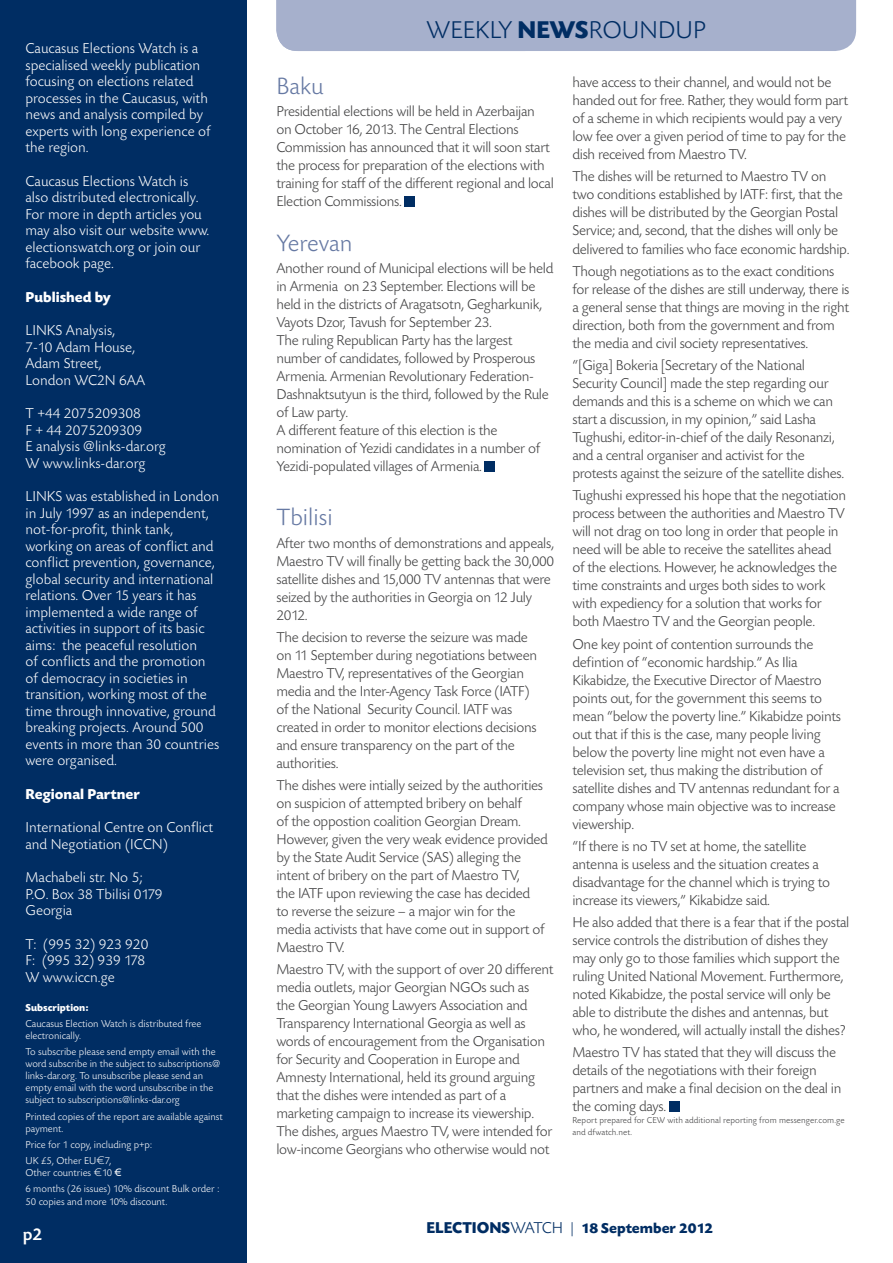
<style>
.page{position:relative;width:893px;height:1263px;background:#fff}
.page>*{position:absolute;margin:0;border:0;box-sizing:border-box;transform-origin:0 0}
.t1{font:300 25.5px "Today CP";color:#002d63}
.t2{font:300 24.75px "Today CP";color:#6679a3}
.t3{font:500 18px "Today CP";color:#fff}
.t4{font:300 15px/18px "Today CP";letter-spacing:-.02em;color:#414142}
.t5{font:300 15px/16.5px "Today CP";color:#fff}
.t6{font:700 15px "Today CP";color:#002d63}
.t7{font:700 15px "Today CP";color:#fff}
.t8{font:300 10.5px/12px "Today CP";color:#fff}
.t9{font:700 10.5px "Today CP";color:#fff}
.t10{font:300 9px/12px "Today CP";letter-spacing:.01em;color:#414142}
.s1{font-family:"Verlag"}
.s2{font-weight:700}
.s3{font-size:16.5px}
.s4{font-weight:300;font-size:16.5px}
</style>
<div class="page">
<div style="left:276px;top:0;width:580px;height:51px;background:#a6b0cc"></div>
<div style="left:0;top:0;width:247px;height:1263px;background:#002d63"></div>
<div style="left:404px;top:196px;width:10px;height:10px;background:#002d63"></div>
<div style="left:485px;top:461px;width:10px;height:10px;background:#002d63"></div>
<div style="left:669px;top:1101px;width:10px;height:10px;background:#002d63"></div>
<p class="t5" style="left:26px;top:41px;width:187px">Caucasus Elections Watch is a specialised weekly publication focusing on elections related processes in the Caucasus, with news and analysis compiled by experts with long experience of the region.</p>
<p class="t5" style="left:26px;top:173px;width:185px">Caucasus Elections Watch is also distributed electronically.<br>For more in depth articles you may also visit our website www. electionswatch.org or join our facebook page.</p>
<p class="t7" style="left:26px;top:289px;width:87px">Published by</p>
<p class="t5" style="left:26px;top:323px;width:112px">LINKS Analysis,<br>7-10 Adam H ouse,<br>Adam Street,<br>London WC2N 6AA</p>
<p class="t5" style="left:26px;top:406px;width:142px">T +44 2075209308<br>F + 44 2075209309<br>E analysis @links-dar.org<br>W www.links-dar.org</p>
<p class="t5" style="left:26px;top:489px;width:195px">LINKS was established in London in July 1997 as an independent, not-for-profit, think tank, working on areas of conflict and conflict prevention, governance, global security and international relations. Over 15 years it has implemented a wide range of activities in support of its basic aims: the peaceful resolution<br>of conflicts and the promotion of democracy in societies in transition, working most of the time through innovative, ground breaking projects. Around 500 events in more than 30 countries were organised.</p>
<p class="t7" style="left:26px;top:786px;width:116px">Regional Partner</p>
<p class="t5" style="left:26px;top:820px;width:189px">International Centre on Conflict and Negotiation (ICCN)</p>
<p class="t5" style="left:26px;top:870px;width:139px">Machabeli str. No 5;<br>P.O. Box 38 Tbilisi 0179<br>Georgia</p>
<p class="t5" style="left:26px;top:936px;width:124px">T: (995 32) 923 920<br>F: (995 32) 939 178<br>W www.iccn.ge</p>
<p class="t9" style="left:26px;top:1002px;width:64px">Subscription:</p>
<p class="t8" style="left:26px;top:1018px;width:177px">Caucasus Election Watch is distributed free electronically.</p>
<p class="t8" style="left:26px;top:1046px;width:196px">To subscribe please send empty email with the word subscribe in the subject to subscriptions@ links-dar.org. To unsubscribe please send an empty email with the word unsubscribe in the subject to subscriptions@links-dar.org</p>
<p class="t8" style="left:26px;top:1111px;width:199px">Printed copies of the report are available against payment.</p>
<p class="t8" style="left:26px;top:1137px;width:128px;line-height:16.2px">Price for 1 copy, including p+p:<br>UK £5, Other EU<span class="s1">€</span>7,</p>
<p class="t8" style="left:26px;top:1165px;width:195px;line-height:16.2px">Other countries <span class="s1">€</span>10 €<br>6 months (26 issues) 10% discount Bulk order :</p>
<p class="t8" style="left:26px;top:1195px;width:143px">50 copies and more 10% discount.</p>
<p class="t3" style="left:23px;top:1224px;width:21px">p2</p>
<h1 class="t1" style="left:427px;top:16px;width:37px">Weekly</h1>
<h1 class="t1" style="left:518px;top:16px;width:103px"><span class="s2">News</span>Roundup</h1>
<h2 class="t2" style="left:276px;top:73px;width:49px">Baku</h2>
<p class="t4" style="left:276px;top:103px;width:279px">Presidential elections will be held in Azerbaijan on October 16, 2013. The Central Elections Commission has announced that it will soon start the process for preparation of the elections with training for staff of the different regional and local Election Commissions.</p>
<h2 class="t2" style="left:276px;top:230px;width:77px">Yerevan</h2>
<p class="t4" style="left:276px;top:260px;width:279px">Another round of Municipal elections will be held in Armenia on 23 September. Elections will be held in the districts of Aragatsotn, Gegharkunik, Vayots Dzor, Tavush for September 23.<br>The ruling Republican Party has the largest number of candidates, followed by Prosperous Armenia. Armenian Revolutionary Federation-Dashnaktsutyun is the third, followed by the Rule of Law party.<br>A different feature of this election is the nomination of Yezidi candidates in a number of Yezidi-populated villages of Armenia.</p>
<h2 class="t2" style="left:276px;top:504px;width:58px">Tbilisi</h2>
<p class="t4" style="left:276px;top:534px;width:279px">After two months of demonstrations and appeals, Maestro TV will finally be getting back the 30,000 satellite dishes and 15,000 TV antennas that were seized by the authorities in Georgia on 12 July 2012.</p>
<p class="t4" style="left:276px;top:629px;width:262px">The decision to reverse the seizure was made on 11 September during negotiations between Maestro TV, representatives of the Georgian media and the Inter-Agency Task Force (IATF) of the National Security Council. IATF was created in order to monitor elections decisions and ensure transparency on the part of the authorities.</p>
<p class="t4" style="left:276px;top:777px;width:273px">The dishes were intially seized by the authorities on suspicion of attempted bribery on behalf<br>of the oppostion coalition Georgian Dream.<br>H owever, given the very weak evidence provided by the State Audit Service (SAS) alleging the intent of bribery on the part of Maestro TV,<br>the IATF upon reviewing the case has decided<br>to reverse the seizure – a major win for the media activists that have come out in support of Maestro TV.</p>
<p class="t4" style="left:276px;top:961px;width:279px">Maestro TV, with the support of over 20 different media outlets, major Georgian NGOs such as<br>the Georgian Young Lawyers Association and Transparency International Georgia as well as words of encouragement from the Organisation for Security and Cooperation in Europe and Amnesty International, held its ground arguing that the dishes were intended as part of a marketing campaign to increase its viewership.<br>The dishes, argues Maestro TV, were intended for low-income Georgians who otherwise would not</p>
<p class="t4" style="left:572px;top:74px;width:277px">have access to their channel, and would not be handed out for free. Rather, they would form part of a scheme in which recipients would pay a very low fee over a given period of time to pay for the dish received from Maestro TV.</p>
<p class="t4" style="left:572px;top:168px;width:279px">The dishes will be returned to Maestro TV on two conditions established by IATF: first, that the dishes will be distributed by the Georgian Postal Service; and, second, that the dishes will only be delivered to families who face economic hardship.</p>
<p class="t4" style="left:572px;top:263px;width:279px">Though negotiations as to the exact conditions for release of the dishes are still underway, there is a general sense that things are moving in the right direction, both from the government and from the media and civil society representatives.</p>
<p class="t4" style="left:572px;top:357px;width:273px">“[Giga] Bokeria [Secretary of the National Security Council] made the step regarding our demands and this is a scheme on which we can start a discussion, in my opinion,” said Lasha Tughushi, editor-in-chief of the daily Resonanzi, and a central organiser and activist for the protests against the seizure of the satellite dishes.</p>
<p class="t4" style="left:572px;top:487px;width:275px">Tughushi expressed his hope that the negotiation process between the authorities and Maestro TV will not drag on too long in order that people in need will be able to receive the satellites ahead of the elections. H owever, he acknowledges the time constraints and urges both sides to work with expediency for a solution that works for both Maestro TV and the Georgian people.</p>
<p class="t4" style="left:572px;top:635px;width:270px">One key point of contention surrounds the defintion of “economic hardship.” As Ilia Kikabidze, the Executive Director of Maestro points out, for the government this seems to mean “below the poverty line.” Kikabidze points out that if this is the case, many people living below the poverty line might not even have a television set, thus making the distribution of satellite dishes and TV antennas redundant for a company whose main objective was to increase viewership.</p>
<p class="t4" style="left:572px;top:837px;width:259px">“If there is no TV set at home, the satellite antenna is useless and the situation creates a disadvantage for the channel which is trying to increase its viewers,” Kikabidze said.</p>
<p class="t4" style="left:572px;top:914px;width:278px">H e also added that there is a fear that if the postal service controls the distribution of dishes they may only go to those families which support the ruling United National Movement. Furthermore, noted Kikabidze, the postal service will only be able to distribute the dishes and antennas, but who, he wondered, will actually install the dishes?</p>
<p class="t4" style="left:572px;top:1044px;width:270px">Maestro TV has stated that they will discuss the details of the negotiations with their foreign partners and make a final decision on the deal in the coming days.</p>
<p class="t10" style="left:572px;top:1115px;width:274px">Report prepared for CEW with additional reporting from messenger.com.ge and dfwatch.net.</p>
<p class="t6" style="left:426px;top:1219px;width:288px"><span class="s3">Elections</span><span class="s4">Watch |</span> 18 September 2012</p>
</div>
